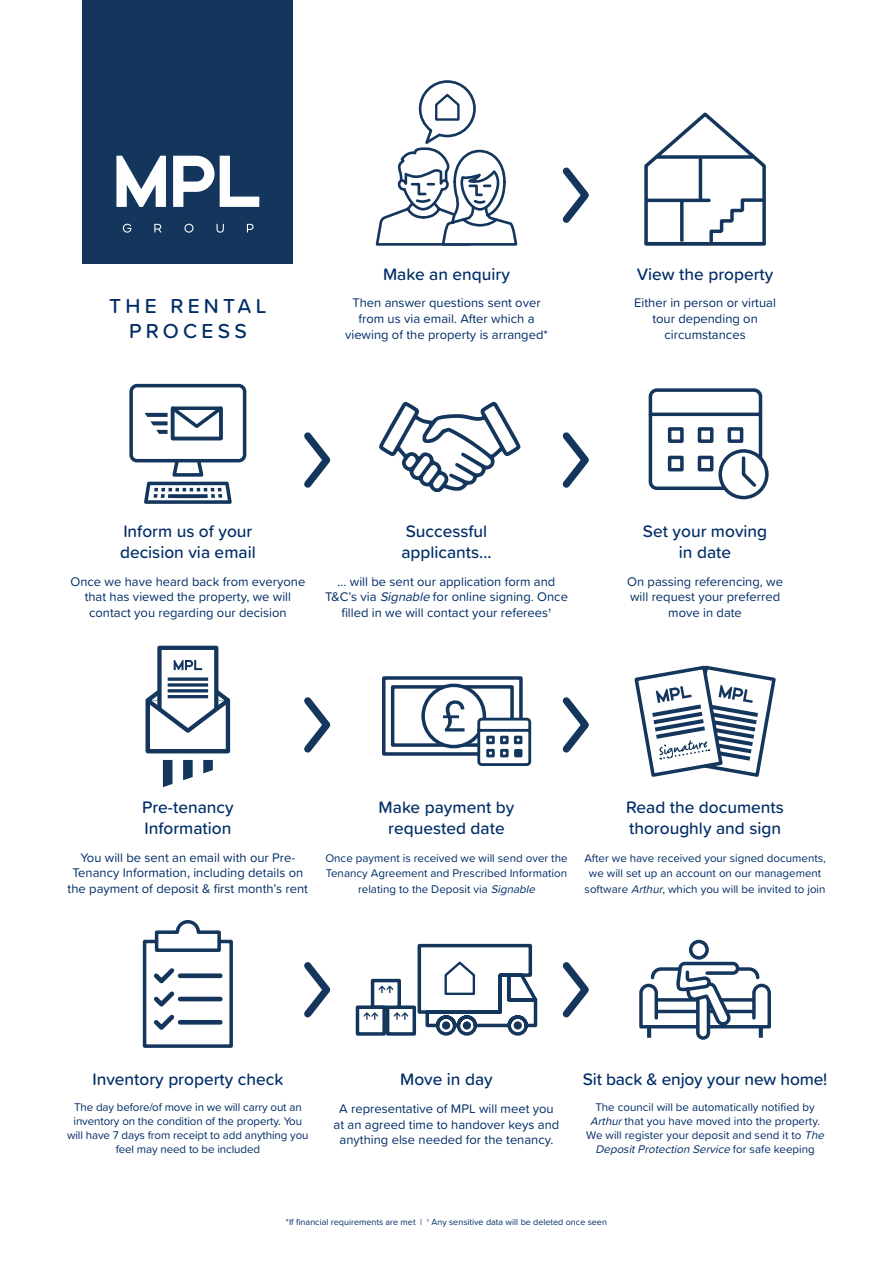
<style>
.page{position:relative;width:893px;height:1263px;background:#fff}
.page>*{position:absolute;margin:0;border:0;box-sizing:border-box;transform-origin:0 0}
.t1{font:500 21px/25.2px "Proxima Soft";letter-spacing:.2em;color:#002d66;text-align:center}
.t2{font:500 17.25px/20.7px "Proxima Soft";color:#002d66}
.t3{font:12.9px/15.6px "Proxima Soft";color:#002d66;text-align:center}
.t4{font:11.55px/13.8px "Proxima Soft";color:#002d66;text-align:center}
.t5{font:9px "Proxima Soft";color:#002d66}
.s1{font-style:italic}
</style>
<div class="page">
<div style="left:83px;top:0;width:210px;height:264px;background:#14365c"></div>
<svg style="left:116px;top:156px;width:50px;height:51px"></svg>
<svg style="left:173px;top:156px;width:86px;height:51px"></svg>
<svg style="left:154px;top:224px;width:7px;height:8px"></svg>
<svg style="left:184px;top:224px;width:9px;height:9px"></svg>
<svg style="left:217px;top:224px;width:7px;height:9px"></svg>
<svg style="left:247px;top:224px;width:7px;height:8px"></svg>
<svg style="left:123px;top:224px;width:8px;height:9px"></svg>
<svg style="left:562px;top:167px;width:27px;height:56px"></svg>
<svg style="left:375px;top:80px;width:143px;height:166px"></svg>
<svg style="left:644px;top:112px;width:122px;height:134px"></svg>
<svg style="left:680px;top:200px;width:4px;height:41px"></svg>
<hr style="left:699px;top:157px;width:3px;height:42px;background:#14365c">
<svg style="left:304px;top:432px;width:27px;height:56px"></svg>
<svg style="left:562px;top:432px;width:27px;height:56px"></svg>
<svg style="left:720px;top:451px;width:47px;height:47px"></svg>
<div style="left:718px;top:449px;width:51px;height:50px;border:3px solid #14365c;border-radius:50%"></div>
<svg style="left:648px;top:388px;width:116px;height:104px"></svg>
<svg style="left:304px;top:697px;width:27px;height:56px"></svg>
<svg style="left:562px;top:697px;width:27px;height:56px"></svg>
<svg style="left:142px;top:920px;width:91px;height:128px"></svg>
<svg style="left:416px;top:943px;width:122px;height:93px"></svg>
<div style="left:386px;top:1005px;width:30px;height:31px;background:#fff;border:3px solid #14365c"></div>
<svg style="left:394px;top:1012px;width:14px;height:8px"></svg>
<div style="left:371px;top:979px;width:30px;height:30px;background:#fff;border:3px solid #14365c"></div>
<svg style="left:379px;top:985px;width:14px;height:8px"></svg>
<div style="left:356px;top:1005px;width:30px;height:31px;background:#fff;border:3px solid #14365c"></div>
<svg style="left:364px;top:1012px;width:14px;height:8px"></svg>
<div style="left:382px;top:676px;width:141px;height:80px;background:#fff;border:3px solid #14365c"></div>
<div style="left:391px;top:685px;width:123px;height:62px;background:#fff;border:3px solid #14365c"></div>
<div style="left:423px;top:685px;width:61px;height:61px;background:#fff;border-radius:50%"></div>
<div style="left:421px;top:684px;width:65px;height:64px;border:3px solid #14365c;border-radius:50%"></div>
<svg style="left:443px;top:700px;width:22px;height:31px"></svg>
<svg style="left:476px;top:716px;width:56px;height:50px"></svg>
<svg style="left:514px;top:749px;width:8px;height:8px"></svg>
<svg style="left:129px;top:384px;width:117px;height:120px"></svg>
<div style="left:157px;top:646px;width:61px;height:72px;background:#fff;border:4px solid #14365c"></div>
<svg style="left:145px;top:660px;width:86px;height:127px"></svg>
<svg style="left:168px;top:677px;width:40px;height:4px"></svg>
<svg style="left:168px;top:683px;width:40px;height:4px"></svg>
<hr style="left:168px;top:689px;width:40px;height:3px;background:#14365c">
<hr style="left:168px;top:695px;width:40px;height:3px;background:#14365c">
<svg style="left:634px;top:665px;width:142px;height:112px"></svg>
<svg style="left:304px;top:962px;width:27px;height:56px"></svg>
<svg style="left:562px;top:962px;width:27px;height:56px"></svg>
<div style="left:689px;top:940px;width:20px;height:20px;border:3px solid #14365c;border-radius:50%"></div>
<svg style="left:639px;top:961px;width:132px;height:79px"></svg>
<svg style="left:379px;top:402px;width:141px;height:90px"></svg>
<h1 class="t1" style="left:109px;top:292px;width:159px">THE RENTAL<br>PROCESS</h1>
<h2 class="t2" style="left:383px;top:263px;width:128px">Make an enquiry</h2>
<p class="t3" style="left:345px;top:295px;width:204px">Then answer questions sent over from us via email. After which a viewing of the property is arranged*</p>
<h2 class="t2" style="left:637px;top:263px;width:138px">View the property</h2>
<p class="t3" style="left:634px;top:295px;width:143px">Either in person or virtual tour depending on circumstances</p>
<h2 class="t2" style="left:120px;top:520px;width:137px">Inform us of your decision via email</h2>
<p class="t3" style="left:70px;top:573px;width:236px">Once we have heard back from everyone that has viewed the property, we will contact you regarding our decision</p>
<h2 class="t2" style="left:401px;top:520px;width:92px">Successful applicants...</h2>
<p class="t3" style="left:325px;top:573px;width:244px">... will be sent our application form and<br>T&amp;C’s via <span class="s1">Signable</span> for online signing. Once filled in we will contact your referees†</p>
<h2 class="t2" style="left:643px;top:520px;width:126px;text-align:center">Set your moving in date</h2>
<p class="t3" style="left:627px;top:573px;width:157px">On passing referencing, we will request your preferred move in date</p>
<h2 class="t2" style="left:142px;top:796px;width:93px">Pre-tenancy<br>Information</h2>
<p class="t3" style="left:68px;top:849px;width:242px">You will be sent an email with our Pre-<br>Tenancy Information, including details on the payment of deposit &amp; first month’s rent</p>
<h2 class="t2" style="left:379px;top:796px;width:137px;text-align:center">Make payment by requested date</h2>
<p class="t4" style="left:325px;top:849px;width:244px;line-height:15.5px">Once payment is received we will send over the<br>Tenancy Agreement and Prescribed Information relating to the Deposit via <span class="s1">Signable</span></p>
<h2 class="t2" style="left:626px;top:796px;width:159px">Read the documents thoroughly and sign</h2>
<p class="t4" style="left:584px;top:849px;width:243px;line-height:15.5px">After we have received your signed documents, we will set up an account on our management software <span class="s1">Arthur</span>, which you will be invited to join</p>
<h2 class="t2" style="left:92px;top:1068px;width:192px">Inventory property check</h2>
<p class="t4" style="left:67px;top:1100px;width:243px">The day before/of move in we will carry out an inventory on the condition of the property. You will have 7 days from receipt to add anything you feel may need to be included</p>
<h2 class="t2" style="left:400px;top:1068px;width:94px">Move in day</h2>
<p class="t3" style="left:334px;top:1100px;width:227px">A representative of MPL will meet you at an agreed time to handover keys and anything else needed for the tenancy.</p>
<h2 class="t2" style="left:583px;top:1068px;width:246px">Sit back &amp; enjoy your new home!</h2>
<p class="t4" style="left:586px;top:1100px;width:242px">The council will be automatically notified by <span class="s1">Arthur</span>that you have moved into the property.<br>We will register your deposit and send it to <span class="s1">The DepositProtectionService</span> f o r s a f e k e e p i n g</p>
<p class="t5" style="left:286px;top:1215px;width:322px">*If financial requirements are met | † Any sensitive data will be deleted once seen</p>
</div>
